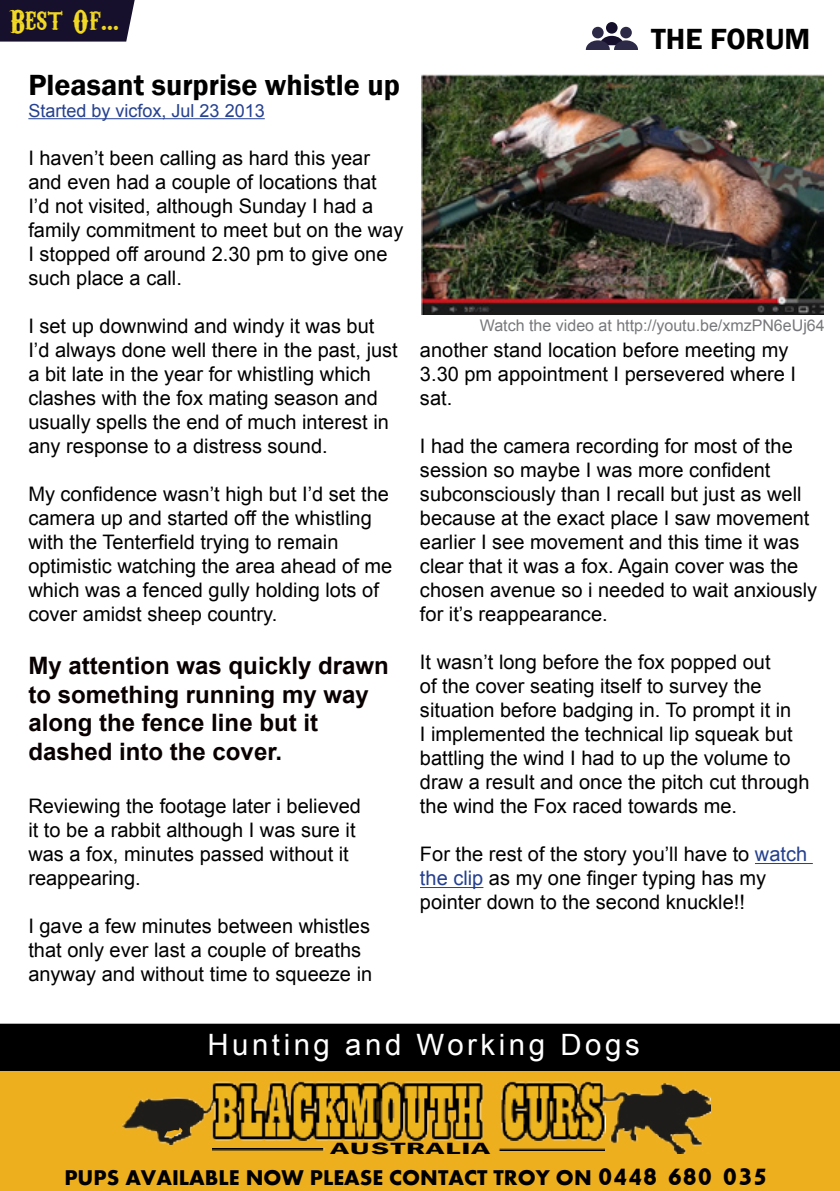
<style>
.page{position:relative;width:840px;height:1191px;background:#fff}
.page>*{position:absolute;margin:0;border:0;box-sizing:border-box;transform-origin:0 0}
.t1{font:32px "Carnivalee Freakshow";letter-spacing:.025em;color:#f2d924}
.t2{font:600 30px "Franklin Gothic";color:#000}
.t3{font:29.4px "Arial";letter-spacing:.12em;color:#fff}
.t4{font:700 24px/28.8px "Arial";color:#090000}
.t5{font:700 22px "Aharoni";color:#000}
.t6{font:20px/24px "Arial";color:#000}
.t7{font:18px "Arial";color:#25408f}
.t8{font:600 condensed 16.8px "Franklin Gothic";letter-spacing:.025em;color:#010101;scale:2.13 1}
.t9{font:16px "Arial";color:#77787b}
.s1{color:#25408f}
.s2{font-size:36px}
</style>
<div class="page">
<hr style="left:28px;top:118px;width:236px;height:1px;background:#25408f">
<div style="left:0;top:0;width:135px;height:42px;background:#16102c"></div>
<img style="left:422px;top:74px;width:401px;height:241px">
<hr style="left:754px;top:863px;width:58px;height:1px;background:#25408f">
<hr style="left:420px;top:887px;width:63px;height:1px;background:#25408f">
<svg style="left:599px;top:36px;width:24px;height:9px"></svg>
<div style="left:605px;top:22px;width:12px;height:12px;background:#16102c;border-radius:50%"></div>
<div style="left:591px;top:27px;width:12px;height:11px;background:#2d2a48;border-radius:50%"></div>
<div style="left:620px;top:27px;width:11px;height:11px;background:#2d2a48;border-radius:50%"></div>
<div style="left:585px;top:40px;width:24px;height:19px;background:#2d2a48;border-radius:50%"></div>
<div style="left:613px;top:40px;width:24px;height:19px;background:#2d2a48;border-radius:50%"></div>
<div style="left:579px;top:50px;width:67px;height:12px;background:#fff"></div>
<div style="left:0;top:1023px;width:839px;height:168px;background:#eeaf1f"></div>
<div style="left:0;top:1023px;width:839px;height:47px;background:#000"></div>
<img style="left:123px;top:1097px;width:88px;height:47px">
<img style="left:593px;top:1083px;width:117px;height:70px">
<img style="left:211px;top:1081px;width:394px;height:59px">
<img style="left:213px;top:1148px;width:390px;height:2px">
<svg style="left:164px;top:1127px;width:19px;height:10px"></svg>
<h1 class="t1" style="left:9px;top:1px;width:110px">Best Of...</h1>
<h2 class="t2" style="left:28px;top:67px;width:373px">Pleasant surprise whistle up</h2>
<p class="t7" style="left:28px;top:99px;width:238px">Started by vicfox, Jul 23 2013</p>
<p class="t6" style="left:28px;top:146px;width:376px">I haven’t been calling as hard this year and even had a couple of locations that<br>I’d not visited, although Sunday I had a family commitment to meet but on the way I stopped off around 2.30 pm to give one such place a call.</p>
<p class="t6" style="left:28px;top:314px;width:371px">I set up downwind and windy it was but I’d always done well there in the past, just a bit late in the year for whistling which clashes with the fox mating season and usually spells the end of much interest in any response to a distress sound.</p>
<p class="t6" style="left:28px;top:482px;width:365px">My confidence wasn’t high but I’d set the camera up and started off the whistling with the Tenterfield trying to remain optimistic watching the area ahead of me which was a fenced gully holding lots of cover amidst sheep country.</p>
<p class="t4" style="left:28px;top:651px;width:362px">My attention was quickly drawn to something running my way along the fence line but it dashed into the cover.</p>
<p class="t6" style="left:28px;top:794px;width:334px">Reviewing the footage later i believed it to be a rabbit although I was sure it was a fox, minutes passed without it reappearing.</p>
<p class="t6" style="left:28px;top:914px;width:345px">I gave a few minutes between whistles that only ever last a couple of breaths anyway and without time to squeeze in</p>
<h2 class="t2" style="left:651px;top:21px;width:160px">THE FORUM</h2>
<p class="t9" style="left:479px;top:315px;width:346px">Watch the video at http://youtu.be/xmzPN6eUj64</p>
<p class="t6" style="left:420px;top:338px;width:377px">another stand location before meeting my<br>3.30 pm appointment I persevered where I sat.</p>
<p class="t6" style="left:420px;top:434px;width:398px">I had the camera recording for most of the session so maybe I was more confident subconsciously than I recall but just as well because at the exact place I saw movement earlier I see movement and this time it was clear that it was a fox. Again cover was the chosen avenue so i needed to wait anxiously for it’s reappearance.</p>
<p class="t6" style="left:420px;top:650px;width:391px">It wasn’t long before the fox popped out<br>of the cover seating itself to survey the situation before badging in. To prompt it in<br>I implemented the technical lip squeak but battling the wind I had to up the volume to draw a result and once the pitch cut through the wind the Fox raced towards me.</p>
<p class="t6" style="left:420px;top:842px;width:388px">For the rest of the story you’ll have to <span class="s1">watch the clip</span> as my one finger typing has my pointer down to the second knuckle!!</p>
<h3 class="t3" style="left:207px;top:1025px;width:433px">Hunting and Working Dogs</h3>
<p class="t8" style="left:331px;top:1137px;width:76px">AUSTRALIA</p>
<p class="t5" style="left:64px;top:1168px;width:704px">PUPS AVAILABLE NOW PLEASE CONTACT TROY ON <span class="s2">0448 680 035</span></p>
</div>
